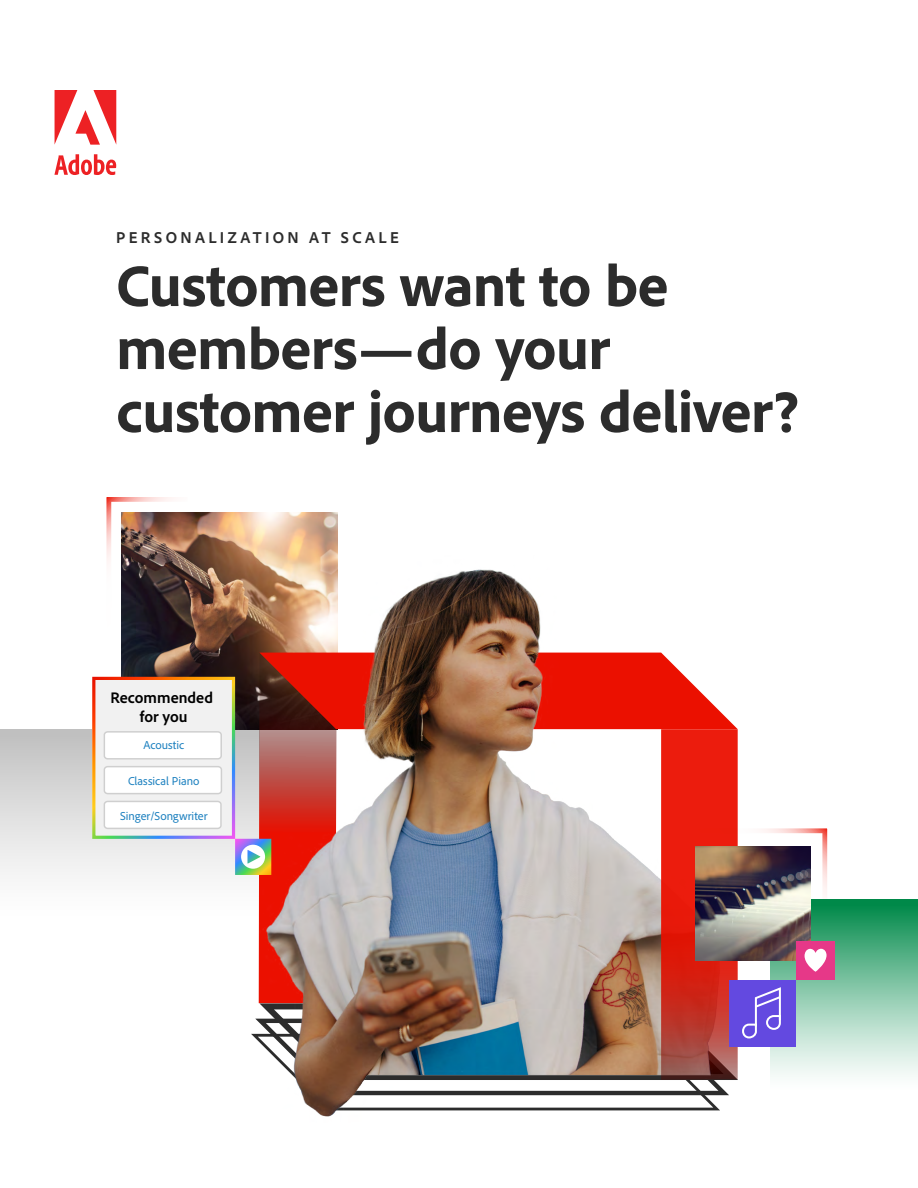
<style>
.page{position:relative;width:918px;height:1188px;background:#fff}
.page>*{position:absolute;margin:0;border:0;box-sizing:border-box;transform-origin:0 0}
.Cover_Title{font:800 60px/63px "Adobe Clean";letter-spacing:-.01em;color:#2c2c2c}
.Eyebrow{font:700 16.5px "Adobe Clean";letter-spacing:.2em;color:#2c2c2c}
.t1{font:700 16.05px/19.2px "Adobe Clean";color:#000;text-align:center}
.t2{font:12px "Adobe Clean";color:#1c80bf}
</style>
<div class="page">
<div style="left:0;top:729px;width:259px;height:243px;background:linear-gradient(to bottom,#bfc1c5,#fff)"></div>
<svg style="left:106px;top:497px;width:81px;height:140px"></svg>
<img style="left:122px;top:513px;width:216px;height:164px">
<img style="left:249px;top:556px;width:471px;height:561px">
<svg style="left:827px;top:899px;width:91px;height:178px;background:#81c4a5"></svg>
<div style="left:796px;top:941px;width:39px;height:39px;background:#e63888"></div>
<div style="left:92px;top:679px;width:140px;height:158px;background:#f1f1f1"></div>
<div style="left:104px;top:731px;width:118px;height:28px;background:#fff;border-radius:4px"></div>
<div style="left:104px;top:731px;width:118px;height:29px;border:1px solid #cfcfcf;border-radius:3px"></div>
<div style="left:104px;top:766px;width:118px;height:28px;background:#fff;border-radius:4px"></div>
<div style="left:104px;top:766px;width:118px;height:28px;border:1px solid #cfcfcf;border-radius:3px"></div>
<div style="left:104px;top:801px;width:117px;height:28px;background:#fff;border-radius:4px"></div>
<div style="left:104px;top:801px;width:118px;height:28px;border:1px solid #cfcfcf;border-radius:3px"></div>
<img style="left:235px;top:652px;width:592px;height:458px">
<svg style="left:54px;top:90px;width:63px;height:85px"></svg>
<p class="Eyebrow" style="left:116px;top:227px;width:284px">PERSONALIZATION AT SCALE</p>
<p class="Cover_Title" style="left:116px;top:252px;width:684px">Customers want to be members—do your customer journeys deliver?</p>
<p class="t1" style="left:111px;top:687px;width:104px">Recommended for you</p>
<p class="t2" style="left:143px;top:738px;width:42px">Acoustic</p>
<p class="t2" style="left:128px;top:773px;width:73px">Classical Piano</p>
<p class="t2" style="left:120px;top:808px;width:89px">Singer/Songwriter</p>
</div>
